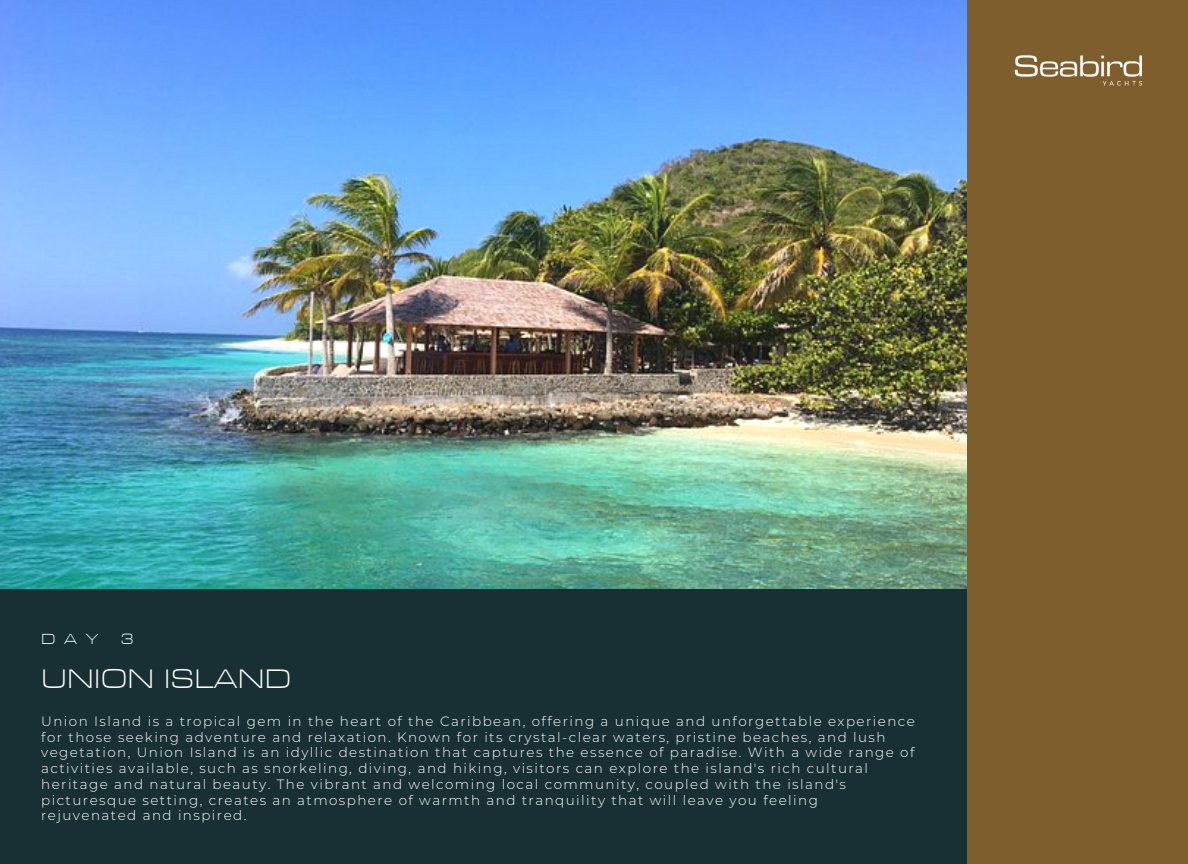
<style>
.page{position:relative;width:1188px;height:864px;background:#fff}
.page>*{position:absolute;margin:0;border:0;box-sizing:border-box;transform-origin:0 0}
.t1{font:300 33px "Arian LT";letter-spacing:.005em;color:#fff}
.t2{font:300 18px "Arian LT";color:#fff}
.t3{font:300 13.5px/15.8px "Montserrat";letter-spacing:.105em;color:#fff}
</style>
<div class="page">
<img style="left:0;top:0;width:967px;height:590px">
<div style="left:0;top:590px;width:1188px;height:274px;background:#183033"></div>
<div style="left:967px;top:0;width:221px;height:864px;background:#7f5e2e"></div>
<img style="left:1014px;top:55px;width:129px;height:31px">
<p class="t2" style="left:41px;top:627px;width:94px">DAY 3</p>
<p class="t1" style="left:41px;top:657px;width:252px">UNION ISLAND</p>
<p class="t3" style="left:41px;top:713px;width:875px">Union Island is a tropical gem in the heart of the Caribbean, offering a unique and unforgettable experience for those seeking adventure and relaxation. Known for its crystal-clear waters, pristine beaches, and lush vegetation, Union Island is an idyllic destination that captures the essence of paradise. With a wide range of activities available, such as snorkeling, diving, and hiking, visitors can explore the island's rich cultural heritage and natural beauty. The vibrant and welcoming local community, coupled with the island's picturesque setting, creates an atmosphere of warmth and tranquility that will leave you feeling rejuvenated and inspired.</p>
</div>
